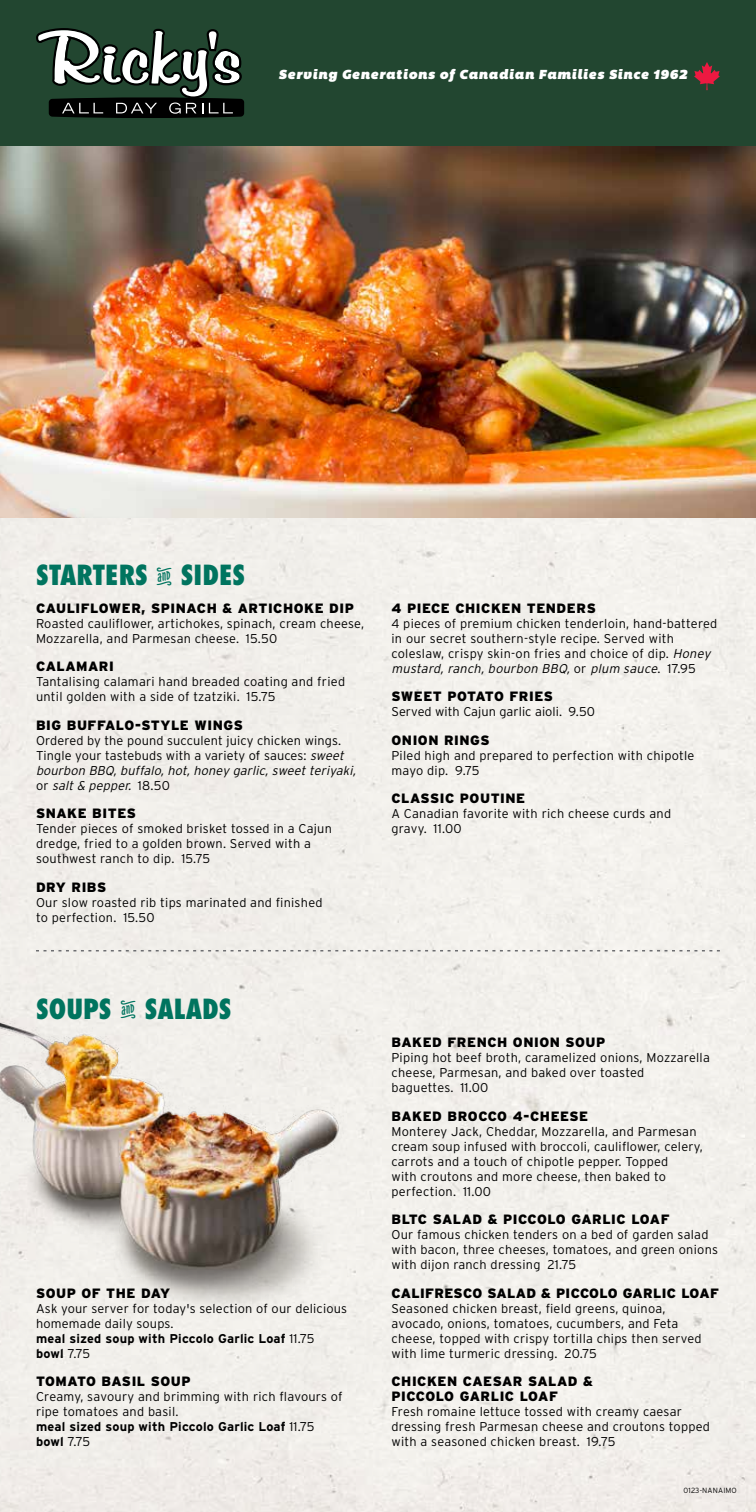
<style>
.page{position:relative;width:756px;height:1512px;background:#fff}
.page>*{position:absolute;margin:0;border:0;box-sizing:border-box;transform-origin:0 0}
.t1{font:800 condensed 27px "Futura Std";color:#00745f}
.t2{font:900 13.5px/15px "Interstate";letter-spacing:.04em;color:#000}
.t3{font:italic 13.5px "Bemio";letter-spacing:.055em;color:#fff}
.t4{font:300 12.75px/15px "Interstate";letter-spacing:.02em;color:#000}
.t5{font:300 7.5px "Interstate";letter-spacing:.02em;color:#000}
.s1{font-family:"Nexa Rust Extras Words";font-weight:400;font-stretch:normal;font-size:22.5px}
.s2{font-style:italic}
.s3{font-weight:700}
</style>
<div class="page">
<div style="left:0;top:0;width:756px;height:147px;background:#224630"></div>
<svg style="left:36px;top:28px;width:208px;height:90px"></svg>
<svg style="left:694px;top:62px;width:26px;height:28px"></svg>
<svg style="left:36px;top:950px;width:684px;height:1px"></svg>
<img style="left:0;top:147px;width:756px;height:371px">
<img style="left:0;top:1011px;width:345px;height:345px">
<p class="t3" style="left:279px;top:64px;width:410px">Serving Generations of Canadian Families Since 1962</p>
<h1 class="t1" style="left:36px;top:558px;width:211px">STARTERS <span class="s1">A</span> SIDES</h1>
<p class="t2" style="left:36px;top:601px;width:319px">CAULIFLOWER, SPINACH &amp; ARTICHOKE DIP</p>
<p class="t4" style="left:36px;top:616px;width:330px">Roasted cauliflower, artichokes, spinach, cream cheese,<br>Mozzarella, and Parmesan cheese. 15.50</p>
<p class="t2" style="left:36px;top:659px;width:79px">CALAMARI</p>
<p class="t4" style="left:36px;top:674px;width:311px">Tantalising calamari hand breaded coating and fried until golden with a side of tzatziki. 15.75</p>
<p class="t2" style="left:36px;top:718px;width:208px">BIG BUFFALO-STYLE WINGS</p>
<p class="t4" style="left:36px;top:733px;width:325px">Ordered by the pound succulent juicy chicken wings.<br>Tingle your tastebuds with a variety of sauces: <span class="s2">sweet bourbon BBQ,buffalo,hot,honey garlic,sweetteriyaki, </span>o r <span class="s2">salt&amp; pepper.</span> 1 8 . 5 0</p>
<p class="t2" style="left:36px;top:806px;width:101px">SNAKE BITES</p>
<p class="t4" style="left:36px;top:821px;width:298px">Tender pieces of smoked brisket tossed in a Cajun dredge, fried to a golden brown. Served with a southwest ranch to dip. 15.75</p>
<p class="t2" style="left:36px;top:880px;width:72px">DRY RIBS</p>
<p class="t4" style="left:36px;top:895px;width:288px">Our slow roasted rib tips marinated and finished to perfection. 15.50</p>
<p class="t2" style="left:392px;top:601px;width:206px">4 PIECE CHICKEN TENDERS</p>
<p class="t4" style="left:391px;top:616px;width:327px">4 pieces of premium chicken tenderloin, hand-battered in our secret southern-style recipe. Served with coleslaw, crispy skin-on fries and choice of dip. <span class="s2">Honey mustard,ranch,bourbon BBQ,</span>o r <span class="s2">plum sauce</span>. 1 7. 9 5</p>
<p class="t2" style="left:392px;top:689px;width:163px">SWEET POTATO FRIES</p>
<p class="t4" style="left:392px;top:704px;width:205px">Served with Cajun garlic aioli. 9.50</p>
<p class="t2" style="left:392px;top:733px;width:100px">ONION RINGS</p>
<p class="t4" style="left:392px;top:748px;width:305px">Piled high and prepared to perfection with chipotle mayo dip. 9.75</p>
<p class="t2" style="left:392px;top:791px;width:135px">CLASSIC POUTINE</p>
<p class="t4" style="left:392px;top:806px;width:281px">A Canadian favorite with rich cheese curds and gravy. 11.00</p>
<h1 class="t1" style="left:36px;top:992px;width:197px">SOUPS <span class="s1">A</span> SALADS</h1>
<p class="t2" style="left:36px;top:1285px;width:136px">SOUP OF THE DAY</p>
<p class="t4" style="left:36px;top:1300px;width:313px">Ask your server for today's selection of our delicious homemade daily soups.<br><span class="s3">meal sized soup with Piccolo Garlic Loaf</span> 11.75<br><span class="s3">bowl</span> 7.75</p>
<p class="t2" style="left:36px;top:1374px;width:156px">TOMATO BASIL SOUP</p>
<p class="t4" style="left:36px;top:1389px;width:308px">Creamy, savoury and brimming with rich flavours of ripe tomatoes and basil.<br><span class="s3">meal sized soup with Piccolo Garlic Loaf</span> 11.75 <span class="s3">bowl</span> 7.75</p>
<p class="t2" style="left:392px;top:1035px;width:215px">BAKED FRENCH ONION SOUP</p>
<p class="t4" style="left:392px;top:1050px;width:320px">Piping hot beef broth, caramelized onions, Mozzarella cheese, Parmesan, and baked over toasted<br>baguettes. 11.00</p>
<p class="t2" style="left:392px;top:1108px;width:198px">BAKED BROCCO 4-CHEESE</p>
<p class="t4" style="left:392px;top:1123px;width:313px">Monterey Jack, Cheddar, Mozzarella, and Parmesan cream soup infused with broccoli, cauliflower, celery, carrots and a touch of chipotle pepper. Topped<br>with croutons and more cheese, then baked to perfection. 11.00</p>
<p class="t2" style="left:392px;top:1212px;width:280px">BLTC SALAD &amp; PICCOLO GARLIC LOAF</p>
<p class="t4" style="left:392px;top:1227px;width:328px">Our famous chicken tenders on a bed of garden salad with bacon, three cheeses, tomatoes, and green onions with dijon ranch dressing 21.75</p>
<p class="t2" style="left:392px;top:1285px;width:329px">CALIFRESCO SALAD &amp; PICCOLO GARLIC LOAF</p>
<p class="t4" style="left:392px;top:1300px;width:312px">Seasoned chicken breast, field greens, quinoa, avocado, onions, tomatoes, cucumbers, and Feta cheese, topped with crispy tortilla chips then served with lime turmeric dressing. 20.75</p>
<p class="t2" style="left:392px;top:1374px;width:203px">CHICKEN CAESAR SALAD &amp;<br>PICCOLO GARLIC LOAF</p>
<p class="t4" style="left:392px;top:1404px;width:320px">Fresh romaine lettuce tossed with creamy caesar dressing fresh Parmesan cheese and croutons topped with a seasoned chicken breast. 19.75</p>
<p class="t5" style="left:684px;top:1486px;width:55px">0123-NANAIMO</p>
</div>
